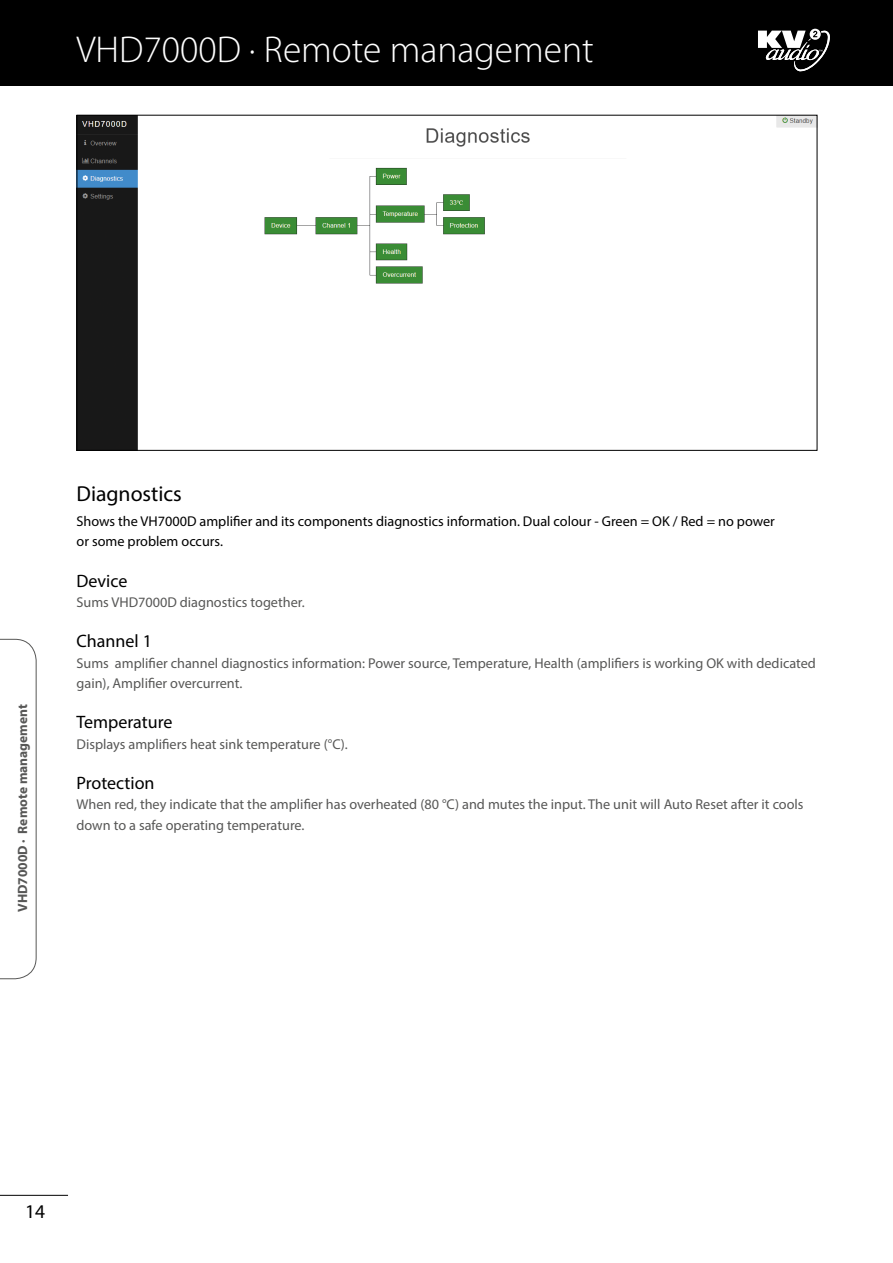
<style>
.page{position:relative;width:893px;height:1263px;background:#fff}
.page>*{position:absolute;margin:0;border:0;box-sizing:border-box;transform-origin:0 0}
.t1{font:300 37.5px "Myriad Pro";color:#fff}
.t2{font:21.75px "Myriad Pro";color:#000}
.t3{font:19.5px "Myriad Pro";color:#000}
.t4{font:18px "Myriad Pro";color:#000}
.t5{font:14.25px/20.2px "Myriad Pro";color:#575756}
.t6{font:14.25px/20.2px "Myriad Pro";color:#000}
.t7{font:700 13.5px "Myriad Pro";color:#575756}
</style>
<div class="page">
<div style="left:0;top:0;width:893px;height:85px;background:#000"></div>
<svg style="left:758px;top:29px;width:72px;height:43px"></svg>
<img style="left:79px;top:117px;width:736px;height:332px">
<hr style="left:0;top:1195px;width:68px;height:1px;background:#000">
<svg style="left:0;top:639px;width:37px;height:340px"></svg>
<h1 class="t1" style="left:77px;top:27px;width:519px">VHD7000D · Remote management</h1>
<p class="t7" style="left:14px;top:912px;width:209px;rotate:-90deg">VHD7000D · Remote management</p>
<h2 class="t2" style="left:77px;top:480px;width:107px">Diagnostics</h2>
<p class="t6" style="left:77px;top:511px;width:700px">Shows the VH7000D amplifier and its components diagnostics information. Dual colour - Green = OK / Red = no power or some problem occurs.</p>
<p class="t4" style="left:77px;top:569px;width:52px">Device</p>
<p class="t5" style="left:77px;top:592px;width:230px">Sums VHD7000D diagnostics together.</p>
<p class="t4" style="left:77px;top:630px;width:77px">Channel 1</p>
<p class="t5" style="left:77px;top:652px;width:741px">Sums amplifier channel diagnostics information: Power source, Temperature, Health (amplifiers is working OK with dedicated gain), Amplifier overcurrent.</p>
<p class="t4" style="left:77px;top:711px;width:97px">Temperature</p>
<p class="t5" style="left:77px;top:733px;width:273px">Displays amplifiers heat sink temperature (°C).</p>
<p class="t4" style="left:77px;top:772px;width:80px">Protection</p>
<p class="t5" style="left:77px;top:794px;width:729px">When red, they indicate that the amplifier has overheated (80 °C) and mutes the input. The unit will Auto Reset after it cools down to a safe operating temperature.</p>
<h3 class="t3" style="left:25px;top:1199px;width:22px">14</h3>
</div>
